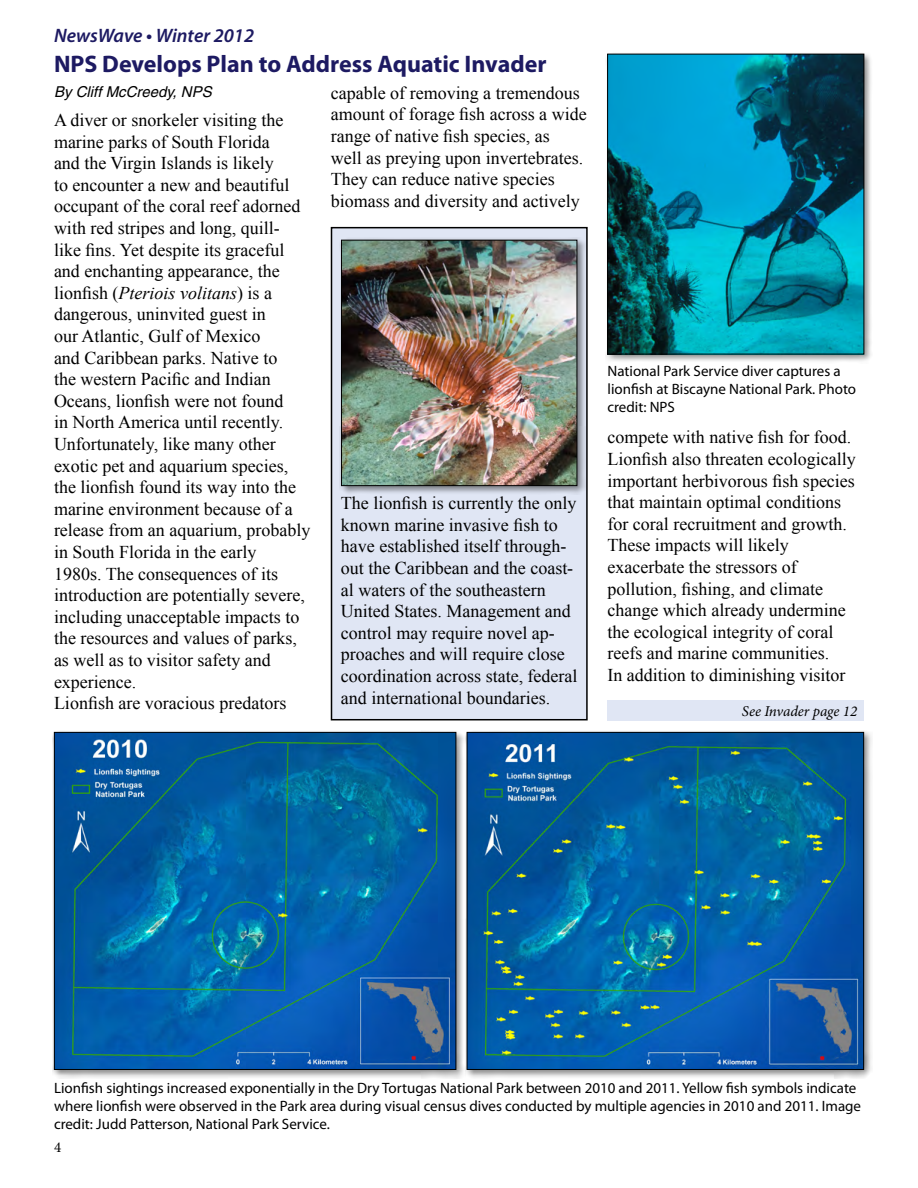
<style>
.page{position:relative;width:918px;height:1188px;background:#fff}
.page>*{position:absolute;margin:0;border:0;box-sizing:border-box;transform-origin:0 0}
.Heading_1{font:700 24px "Myriad Pro";color:#1d1a62}
.t1{font:italic 600 19.5px "Myriad Pro";color:#1d1a62}
.t2{font:18px/21.6px "Times New Roman";color:#000}
.photo_captions{font:15px/18px "Myriad Pro";color:#000}
.authors{font:italic 15px "Helvetica";color:#000}
.Continued____page{font:italic 15px "Minion Pro";letter-spacing:-.005em;color:#000}
.t3{font:15px "Minion Pro";color:#000}
.s1{font-style:italic}
</style>
<div class="page">
<div style="left:332px;top:228px;width:255px;height:492px;background:#e0e6f4"></div>
<div style="left:331px;top:227px;width:257px;height:493px;border:2px solid #000"></div>
<div style="left:608px;top:700px;width:256px;height:20px;background:#e0e6f4"></div>
<div style="left:52px;top:730px;width:413px;height:349px;background:#000;opacity:.45"></div>
<img style="left:56px;top:734px;width:398px;height:334px">
<div style="left:54px;top:732px;width:402px;height:338px;border:1px solid #000"></div>
<div style="left:465px;top:730px;width:408px;height:349px;background:#000;opacity:.45"></div>
<img style="left:469px;top:734px;width:393px;height:334px">
<div style="left:467px;top:732px;width:397px;height:338px;border:1px solid #000"></div>
<div style="left:605px;top:52px;width:267px;height:311px;background:#000;opacity:.45"></div>
<img style="left:610px;top:56px;width:252px;height:296px">
<div style="left:608px;top:54px;width:256px;height:300px;border:1px solid #000"></div>
<div style="left:339px;top:238px;width:247px;height:257px;background:#000;opacity:.45"></div>
<img style="left:343px;top:242px;width:232px;height:242px">
<div style="left:341px;top:240px;width:236px;height:246px;border:1px solid #000"></div>
<p class="t1" style="left:54px;top:23px;width:202px">NewsWave • Winter 2012</p>
<p class="Heading_1" style="left:54px;top:48px;width:494px">NPS Develops Plan to Address Aquatic Invader</p>
<p class="authors" style="left:54px;top:83px;width:159px">By Cliff McCreedy, NPS</p>
<p class="t2" style="left:54px;top:109px;width:258px">A diver or snorkeler visiting the marine parks of South Florida<br>and the Virgin Islands is likely<br>to encounter a new and beautiful occupant of the coral reef adorned with red stripes and long, quill&shy;like fins. Yet despite its graceful and enchanting appearance, the lionfish (<span class="s1">Pteriois volitans</span>) is a dangerous, uninvited guest in<br>our Atlantic, Gulf of Mexico<br>and Caribbean parks. Native to<br>the western Pacific and Indian<br>Oceans, lionfish were not found<br>in North America until recently.<br>Unfortunately, like many other exotic pet and aquarium species, the lionfish found its way into the marine environment because of a release from an aquarium, probably in South Florida in the early<br>1980s. The consequences of its introduction are potentially severe, including unacceptable impacts to the resources and values of parks, as well as to visitor safety and experience.</p>
<p class="t2" style="left:54px;top:692px;width:234px">Lionfish are voracious predators</p>
<p class="t2" style="left:331px;top:82px;width:257px">capable of removing a tremendous amount of forage fish across a wide range of native fish species, as<br>well as preying upon invertebrates.<br>They can reduce native species biomass and diversity and actively</p>
<p class="t2" style="left:341px;top:492px;width:238px">The lionfish is currently the only known marine invasive fish to have established itself through&shy;out the Caribbean and the coast&shy;al waters of the southeastern<br>United States. Management and control may require novel ap&shy;proaches and will require close coordination across state, federal and international boundaries.</p>
<p class="photo_captions" style="left:608px;top:362px;width:250px">National Park Service diver captures a lionfish at Biscayne National Park. Photo credit: NPS</p>
<p class="t2" style="left:608px;top:426px;width:250px">compete with native fish for food.<br>Lionfish also threaten ecologically important herbivorous fish species that maintain optimal conditions for coral recruitment and growth.</p>
<p class="t2" style="left:608px;top:534px;width:240px">These impacts will likely exacerbate the stressors of pollution, fishing, and climate change which already undermine the ecological integrity of coral reefs and marine communities.<br>In addition to diminishing visitor</p>
<p class="Continued____page" style="left:742px;top:701px;width:117px">See Invader page 12</p>
<p class="photo_captions" style="left:54px;top:1079px;width:809px">Lionfish sightings increased exponentially in the Dry Tortugas National Park between 2010 and 2011. Yellow fish symbols indicate where lionfish were observed in the Park area during visual census dives conducted by multiple agencies in 2010 and 2011. Image credit: Judd Patterson, National Park Service.</p>
<p class="t3" style="left:54px;top:1137px;width:9px">4</p>
</div>
